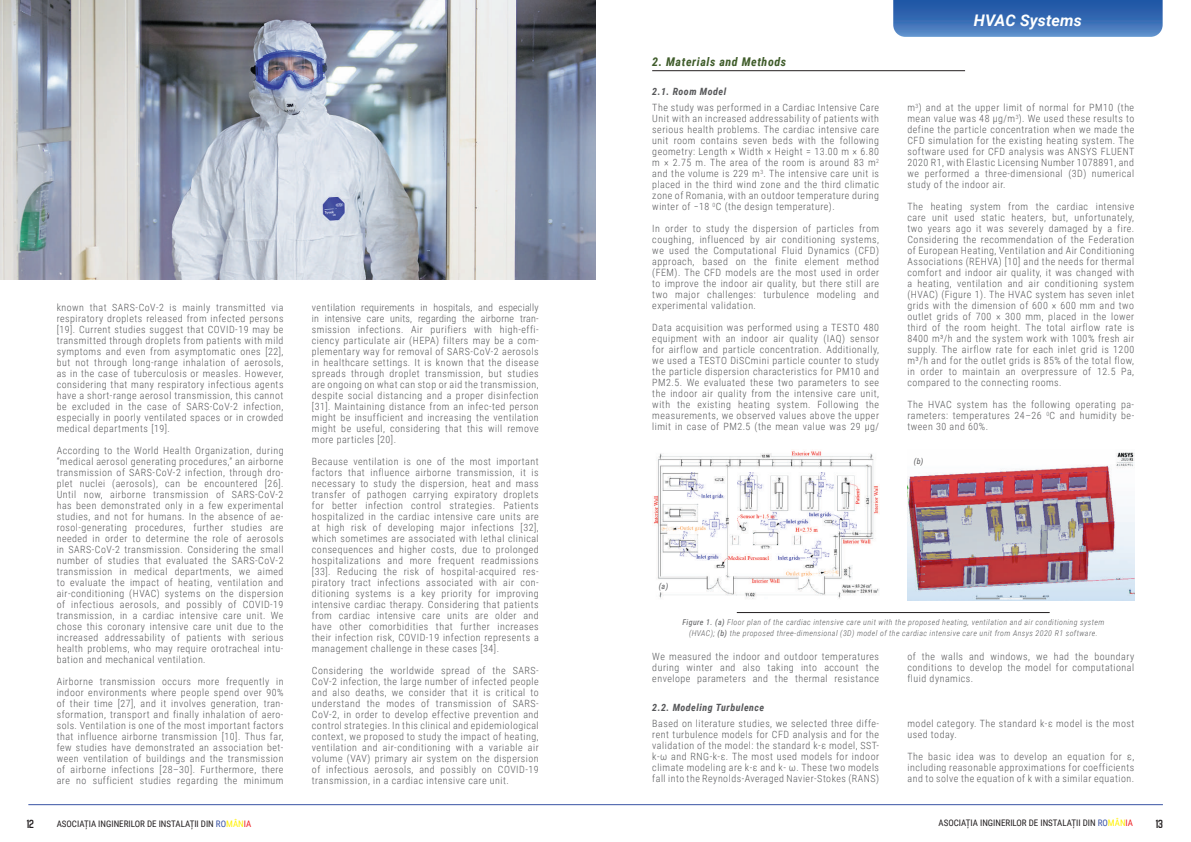
<style>
.page{position:relative;width:1191px;height:842px;background:#fff}
.page>*{position:absolute;margin:0;border:0;box-sizing:border-box;transform-origin:0 0}
.t1{font:italic 700 16px "Roboto";letter-spacing:.01em;color:#fff}
.t2{font:italic 700 12px "Roboto Condensed";letter-spacing:.05em;color:#3f5c2a}
.t3{font:12px "Matthan Sans";color:#231f20}
.t4{font:300 10px/11px "Roboto Condensed";letter-spacing:.05em;color:#57585a;text-align:justify}
.t5{font:italic 700 10px "Roboto Condensed";letter-spacing:.05em;color:#57585a}
.t6{font:9px "Roboto Condensed";color:#231f20}
.t7{font:italic 300 8px/11px "Roboto Condensed";letter-spacing:.05em;color:#57585a;text-align:center}
.t8{font:italic 8px "Roboto Condensed";color:#57585a}
.s1{font-weight:400}
.s2{color:#3a53a3}
.s3{color:#fff101}
.s4{color:#ee2123}
</style>
<div class="page">
<hr style="left:28px;top:804px;width:1134px;height:1px;background:#3954a4">
<img style="left:907px;top:452px;width:227px;height:148px">
<svg style="left:893px;top:0;width:269px;height:37px;background:#3b6eb5"></svg>
<img style="left:0;top:0;width:595px;height:279px">
<hr style="left:652px;top:70px;width:313px;height:1px;background:#231f20">
<hr style="left:737px;top:612px;width:312px;height:1px;background:#231f20">
<img style="left:652px;top:450px;width:227px;height:149px">
<p class="t4" style="left:57px;top:302px;width:228px">known that SARS-CoV-2 is mainly transmitted via respiratory droplets released from infected persons [19]. Current studies suggest that COVID-19 may be transmitted through droplets from patients with mild symptoms and even from asymptomatic ones [22], but not through long-range inhalation of aerosols, as in the case of tuberculosis or measles. However, considering that many respiratory infectious agents have a short-range aerosol transmission, this cannot be excluded in the case of SARS-CoV-2 infection, especially in poorly ventilated spaces or in crowded medical departments [19].</p>
<p class="t4" style="left:57px;top:445px;width:228px">According to the World Health Organization, during “medical aerosol generating procedures,” an airborne transmission of SARS-CoV-2 infection, through dro&shy;plet nuclei (aerosols), can be encountered [26].<br>Until now, airborne transmission of SARS-CoV-2 has been demonstrated only in a few experimental studies, and not for humans. In the absence of ae&shy;rosol-generating procedures, further studies are needed in order to determine the role of aerosols in SARS-CoV-2 transmission. Considering the small number of studies that evaluated the SARS-CoV-2 transmission in medical departments, we aimed to evaluate the impact of heating, ventilation and air-conditioning (HVAC) systems on the dispersion of infectious aerosols, and possibly of COVID-19 transmission, in a cardiac intensive care unit. We chose this coronary intensive care unit due to the increased addressability of patients with serious health problems, who may require orotracheal intu&shy;bation and mechanical ventilation.</p>
<p class="t4" style="left:57px;top:676px;width:228px">Airborne transmission occurs more frequently in indoor environments where people spend over 90% of their time [27], and it involves generation, tran&shy;sformation, transport and finally inhalation of aero&shy;sols. Ventilation is one of the most important factors that influence airborne transmission [10]. Thus far, few studies have demonstrated an association bet&shy;ween ventilation of buildings and the transmission of airborne infections [28–30]. Furthermore, there are no sufficient studies regarding the minimum</p>
<p class="t4" style="left:312px;top:302px;width:228px">ventilation requirements in hospitals, and especially in intensive care units, regarding the airborne tran&shy;smission infections. Air purifiers with high-effi&shy;ciency particulate air (HEPA) filters may be a com&shy;plementary way for removal of SARS-CoV-2 aerosols in healthcare settings. It is known that the disease spreads through droplet transmission, but studies are ongoing on what can stop or aid the transmission, despite social distancing and a proper disinfection [31]. Maintaining distance from an infec-ted person might be insufficient and increasing the ventilation might be useful, considering that this will remove more particles [20].</p>
<p class="t4" style="left:312px;top:456px;width:228px">Because ventilation is one of the most important factors that influence airborne transmission, it is necessary to study the dispersion, heat and mass transfer of pathogen carrying expiratory droplets for better infection control strategies. Patients hospitalized in the cardiac intensive care units are at high risk of developing major infections [32], which sometimes are associated with lethal clinical consequences and higher costs, due to prolonged hospitalizations and more frequent readmissions [33]. Reducing the risk of hospital-acquired res&shy;piratory tract infections associated with air con&shy;ditioning systems is a key priority for improving intensive cardiac therapy. Considering that patients from cardiac intensive care units are older and have other comorbidities that further increases their infection risk, COVID-19 infection represents a management challenge in these cases [34].</p>
<p class="t4" style="left:312px;top:665px;width:228px">Considering the worldwide spread of the SARS-CoV-2 infection, the large number of infected people and also deaths, we consider that it is critical to understand the modes of transmission of SARS-CoV-2, in order to develop effective prevention and control strategies. In this clinical and epidemiological context, we proposed to study the impact of heating, ventilation and air-conditioning with a variable air volume (VAV) primary air system on the dispersion of infectious aerosols, and possibly on COVID-19 transmission, in a cardiac intensive care unit.</p>
<p class="t2" style="left:652px;top:53px;width:135px">2. Materials and Methods</p>
<p class="t5" style="left:652px;top:84px;width:75px">2.1. Room Model</p>
<p class="t4" style="left:652px;top:102px;width:228px">The study was performed in a Cardiac Intensive Care Unit with an increased addressability of patients with serious health problems. The cardiac intensive care unit room contains seven beds with the following geometry: Length × Width × Height = 13.00 m × 6.80 m × 2.75 m. The area of the room is around 83 m<sup>2 </sup>and the volume is 229 m<sup>3</sup>. The intensive care unit is placed in the third wind zone and the third climatic zone of Romania, with an outdoor temperature during winter of −18 <sup>0</sup>C (the design temperature).</p>
<p class="t4" style="left:652px;top:223px;width:228px">In order to study the dispersion of particles from coughing, influenced by air conditioning systems, we used the Computational Fluid Dynamics (CFD) approach, based on the finite element method (FEM). The CFD models are the most used in order to improve the indoor air quality, but there still are two major challenges: turbulence modeling and experimental validation.</p>
<p class="t4" style="left:652px;top:322px;width:228px">Data acquisition was performed using a TESTO 480 equipment with an indoor air quality (IAQ) sensor for airflow and particle concentration. Additionally, we used a TESTO DiSCmini particle counter to study the particle dispersion characteristics for PM10 and PM2.5. We evaluated these two parameters to see the indoor air quality from the intensive care unit, with the existing heating system. Following the measurements, we observed values above the upper limit in case of PM2.5 (the mean value was 29 µg/</p>
<h1 class="t1" style="left:974px;top:9px;width:109px">HVAC Systems</h1>
<p class="t4" style="left:907px;top:102px;width:228px">m<sup>3</sup>) and at the upper limit of normal for PM10 (the mean value was 48 µg/m<sup>3</sup>). We used these results to define the particle concentration when we made the CFD simulation for the existing heating system. The software used for CFD analysis was ANSYS FLUENT 2020 R1, with Elastic Licensing Number 1078891, and we performed a three-dimensional (3D) numerical study of the indoor air.</p>
<p class="t4" style="left:907px;top:201px;width:228px">The heating system from the cardiac intensive care unit used static heaters, but, unfortunately, two years ago it was severely damaged by a fire.<br>Considering the recommendation of the Federation of European Heating, Ventilation and Air Conditioning Associations (REHVA) [10] and the needs for thermal comfort and indoor air quality, it was changed with a heating, ventilation and air conditioning system (HVAC) (Figure 1). The HVAC system has seven inlet grids with the dimension of 600 × 600 mm and two outlet grids of 700 × 300 mm, placed in the lower third of the room height. The total airflow rate is 8400 m³/h and the system work with 100% fresh air supply. The airflow rate for each inlet grid is 1200 m³/h and for the outlet grids is 85% of the total flow, in order to maintain an overpressure of 12.5 Pa, compared to the connecting rooms.</p>
<p class="t4" style="left:907px;top:399px;width:228px">The HVAC system has the following operating pa&shy;rameters: temperatures 24–26 <sup>0</sup>C and humidity be&shy;tween 30 and 60%.</p>
<p class="t8" style="left:913px;top:456px;width:11px">(b)</p>
<p class="t8" style="left:658px;top:580px;width:11px">(a)</p>
<p class="t7" style="left:682px;top:616px;width:423px"><span class="s1">Figure 1. (a)</span> Floor plan of the cardiac intensive care unit with the proposed heating, ventilation and air conditioning system (HVAC); <span class="s1">(b)</span> the proposed three-dimensional (3D) model of the cardiac intensive care unit from Ansys 2020 R1 software.</p>
<p class="t4" style="left:652px;top:650px;width:228px">We measured the indoor and outdoor temperatures during winter and also taking into account the envelope parameters and the thermal resistance</p>
<p class="t4" style="left:907px;top:650px;width:228px">of the walls and windows, we had the boundary conditions to develop the model for computational fluid dynamics.</p>
<p class="t4" style="left:652px;top:718px;width:228px">Based on literature studies, we selected three diffe&shy;rent turbulence models for CFD analysis and for the validation of the model: the standard k-ε model, SST&shy;k-ω and RNG-k-ε. The most used models for indoor climate modeling are k-ε and k- ω. These two models fall into the Reynolds-Averaged Navier-Stokes (RANS)</p>
<p class="t4" style="left:907px;top:718px;width:228px">model category. The standard k-ε model is the most used today.</p>
<p class="t5" style="left:652px;top:700px;width:113px">2.2. Modeling Turbulence</p>
<p class="t4" style="left:907px;top:751px;width:228px">The basic idea was to develop an equation for ε, including reasonable approximations for coefficients and to solve the equation of k with a similar equation.</p>
<p class="t3" style="left:27px;top:818px;width:9px">12</p>
<p class="t6" style="left:57px;top:818px;width:196px">ASOCIAȚIA INGINERILOR DE INSTALAȚII DIN <span class="s2">RO</span><span class="s3">MÂN</span><span class="s4">IA</span></p>
<p class="t6" style="left:938px;top:816px;width:196px">ASOCIAȚIA INGINERILOR DE INSTALAȚII DIN <span class="s2">RO</span><span class="s3">MÂN</span><span class="s4">IA</span></p>
<p class="t3" style="left:1155px;top:818px;width:9px">13</p>
</div>
